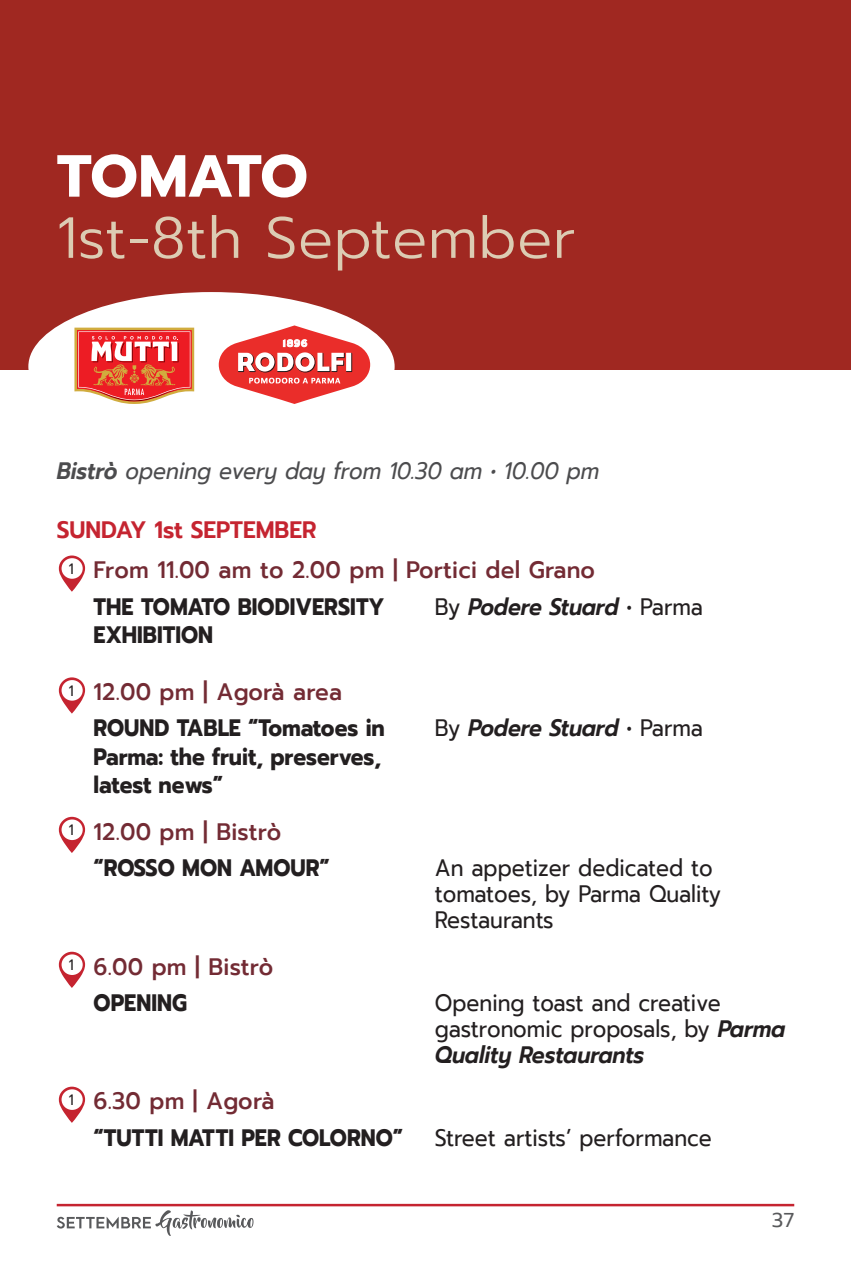
<style>
.page{position:relative;width:851px;height:1276px;background:#fff}
.page>*{position:absolute;margin:0;border:0;box-sizing:border-box;transform-origin:0 0}
.t1{font:700 59.25px "Prompt";letter-spacing:-.025em;color:#fff}
.t2{font:300 58px "Prompt";letter-spacing:.01em;color:#dcccb3}
.t3{font:700 23.75px/36.2px "Prompt";color:#231f20;scale:.9 1}
.t4{font:23.75px/26.2px "Prompt";color:#231f20;scale:.9 1}
.t5{font:500 23.75px/40px "Prompt";letter-spacing:.01em;color:#732b34;scale:.95 1}
.t6{font:italic 600 23.75px "Prompt";letter-spacing:-.015em;color:#231f20;scale:.9 1}
.t7{font:italic 23.75px "Prompt";color:#4c4c4e;scale:.9 1}
.t8{font:20px "Prompt";color:#58595b}
.s1{font-weight:600}
.s2{font-weight:600;color:#c52430}
.s3{font-weight:400;font-style:normal}
.s4{font-weight:500;color:#732b34}
.s5{font-weight:700;color:#231f20}
.s6{font-weight:600;font-style:italic}
</style>
<div class="page">
<hr style="left:57px;top:1203px;width:737px;height:3px;background:#c52430">
<svg style="left:57px;top:1210px;width:196px;height:26px"></svg>
<div style="left:0;top:0;width:850px;height:369px;background:#a02821"></div>
<div style="left:28px;top:292px;width:366px;height:149px;background:#fff;border-radius:50%"></div>
<svg style="left:74px;top:328px;width:120px;height:76px"></svg>
<svg style="left:219px;top:325px;width:151px;height:79px"></svg>
<svg style="left:59px;top:555px;width:26px;height:37px"></svg>
<svg style="left:59px;top:677px;width:26px;height:36px"></svg>
<svg style="left:59px;top:817px;width:26px;height:36px"></svg>
<svg style="left:59px;top:951px;width:26px;height:37px"></svg>
<svg style="left:59px;top:1086px;width:26px;height:37px"></svg>
<h1 class="t1" style="left:57px;top:132px;width:253px">TOMATO</h1>
<h2 class="t2" style="left:57px;top:195px;width:520px">1st-8th September</h2>
<p class="t7" style="left:57px;top:453px;width:604px"><span class="s1">Bistrò</span> opening every day from 10.30 am • 10.00 pm</p>
<p class="t5" style="left:69px;top:510px;width:555px;text-indent:-12px"><span class="s2">SUNDAY 1st SEPTEMBER<br></span><sup>1</sup> From 11.00 am to 2.00 pm | Portici del Grano</p>
<p class="t3" style="left:94px;top:592px;width:324px;line-height:28.5px">THE TOMATO BIODIVERSITY<br>EXHIBITION</p>
<p class="t6" style="left:434px;top:588px;width:299px"><span class="s3">By</span> Podere Stuard <span class="s3">• Parma</span></p>
<p class="t3" style="left:94px;top:674px;width:325px;text-indent:-25px"><sup>1</sup> <span class="s4">12.00 pm | Agorà area<br></span>ROUND TABLE “Tomatoes in</p>
<p class="t3" style="left:94px;top:743px;width:321px;line-height:28.5px">Parma: the fruit, preserves, latest news”</p>
<p class="t6" style="left:434px;top:710px;width:299px"><span class="s3">By</span> Podere Stuard <span class="s3">• Parma</span></p>
<p class="t3" style="left:94px;top:813px;width:264px;text-indent:-25px"><sup>1</sup> <span class="s4">12.00 pm | Bistrò </span>“ROSSO MON AMOUR”</p>
<p class="t5" style="left:94px;top:948px;width:191px;line-height:36.2px;text-indent:-25px"><sup>1</sup> 6.00 pm | Bistrò<br><span class="s5">OPENING</span></p>
<p class="t3" style="left:94px;top:1083px;width:345px;text-indent:-25px"><sup>1</sup> <span class="s4">6.30 pm | Agorà<br></span>“TUTTI MATTI PER COLORNO”</p>
<p class="t4" style="left:434px;top:855px;width:319px">An appetizer dedicated to tomatoes, by Parma Quality<br>Restaurants</p>
<p class="t4" style="left:434px;top:989px;width:391px">Opening toast and creative gastronomic proposals, by <span class="s6">Parma<br>Quality Restaurants</span></p>
<p class="t4" style="left:434px;top:1124px;width:309px">Street artists’ performance</p>
<p class="t8" style="left:771px;top:1204px;width:24px">37</p>
</div>
